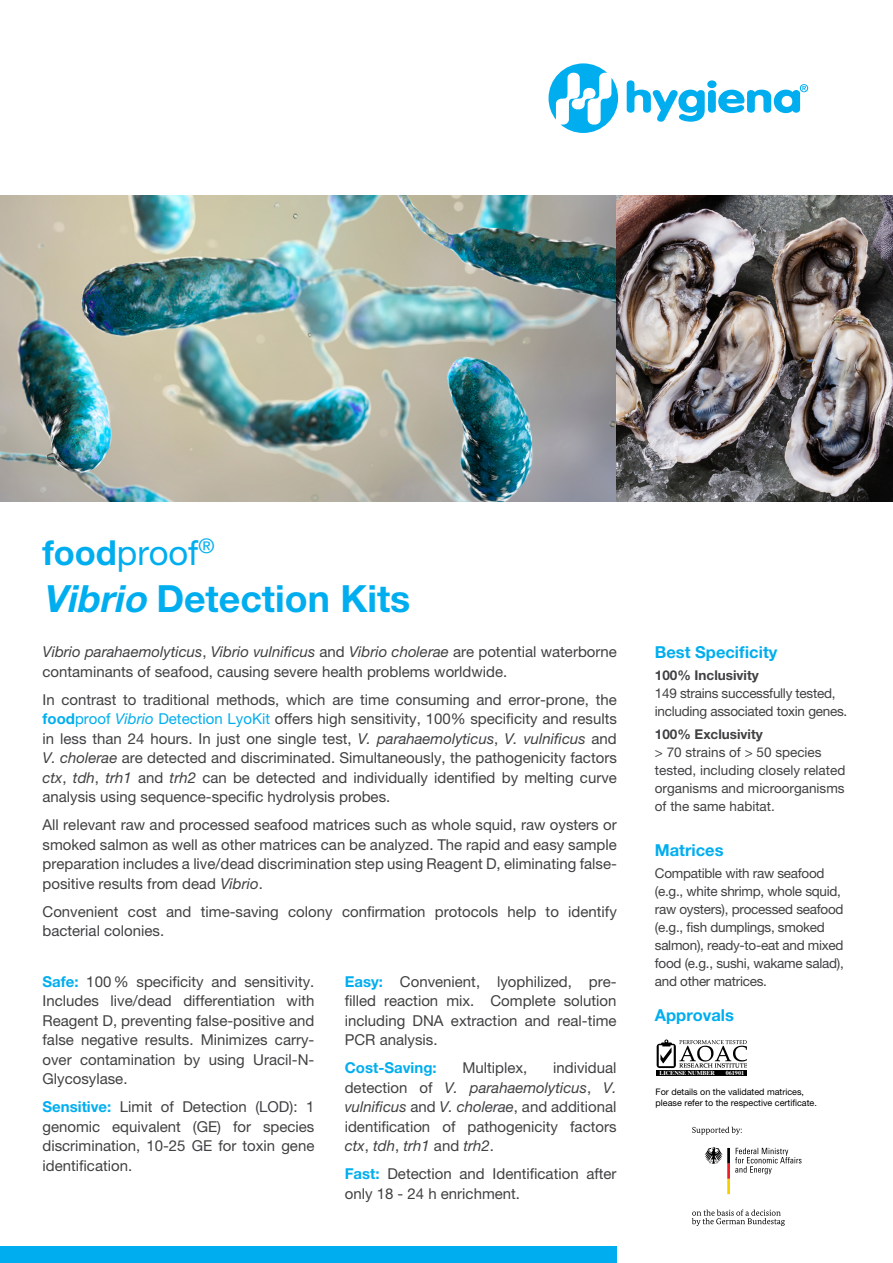
<style>
.page{position:relative;width:893px;height:1263px;background:#fff}
.page>*{position:absolute;margin:0;border:0;box-sizing:border-box;transform-origin:0 0}
.t1{font:700 37.5px "Helvetica Neue LT Pro";color:#00aeef}
.t2{font:34.5px "Helvetica Neue LT Pro";color:#00aeef}
.t3{font:700 16.5px "Helvetica Neue LT Pro";color:#00aeef}
.t4{font:15px/19.5px "Helvetica Neue LT Pro";color:#414042;text-align:justify}
.t5{font:700 15px "Helvetica Neue LT Pro";color:#00aeef}
.t6{font:13.5px/18px "Helvetica Neue LT Pro";letter-spacing:-.02em;color:#414042}
.t7{font:13.5px/18px "Helvetica Neue LT Pro";color:#414042}
.t8{font:700 13.5px "Helvetica Neue LT Pro";color:#414042}
.t9{font:9px/10.8px "Helvetica Neue LT Pro";color:#000}
.t10{font:700 6.15px "Times";color:#fff}
.s1{font-weight:700}
.s2{font-style:italic}
.s3{font-weight:700;color:#00aeef}
.s4{color:#00aeef}
.s5{font-style:italic;color:#00aeef}
</style>
<div class="page">
<img style="left:0;top:196px;width:893px;height:306px">
<div style="left:0;top:1246px;width:617px;height:17px;background:#00aeef"></div>
<div style="left:657px;top:1070px;width:90px;height:5px;background:#000"></div>
<svg style="left:657px;top:1039px;width:90px;height:30px"></svg>
<svg style="left:692px;top:1127px;width:50px;height:7px"></svg>
<svg style="left:692px;top:1209px;width:93px;height:17px"></svg>
<svg style="left:705px;top:1147px;width:96px;height:47px"></svg>
<svg style="left:627px;top:80px;width:181px;height:42px"></svg>
<svg style="left:549px;top:63px;width:69px;height:69px"></svg>
<h2 class="t2" style="left:43px;top:532px;width:173px"><span class="s1">food</span>proof<sup>®</sup></h2>
<h1 class="t1" style="left:43px;top:575px;width:369px"><span class="s2">Vibrio</span> Detection Kits</h1>
<p class="t4" style="left:43px;top:642px;width:576px"><span class="s2">Vibrio parahaemolyticus</span>, <span class="s2">Vibrio vulnificus</span> and <span class="s2">Vibrio cholerae</span> are potential waterborne contaminants of seafood, causing severe health problems worldwide.</p>
<p class="t4" style="left:43px;top:689px;width:576px">In contrast to traditional methods, which are time consuming and error-prone, the <span class="s3">food</span><span class="s4">proof</span> <span class="s5">Vibrio</span> <span class="s4">Detection LyoKit</span> offers high sensitivity, 100% specificity and results in less than 24 hours. In just one single test, <span class="s2">V. parahaemolyticus</span>, <span class="s2">V. vulnificus</span> and <span class="s2">V. cholerae</span> are detected and discriminated. Simultaneously, the pathogenicity factors <span class="s2">ctx</span>, <span class="s2">tdh</span>, <span class="s2">trh1</span> and <span class="s2">trh2</span> can be detected and individually identified by melting curve analysis using sequence-specific hydrolysis probes.</p>
<p class="t4" style="left:43px;top:815px;width:576px">All relevant raw and processed seafood matrices such as whole squid, raw oysters or smoked salmon as well as other matrices can be analyzed. The rapid and easy sample preparation includes a live/dead discrimination step using Reagent D, eliminating false&shy;positive results from dead <span class="s2">Vibrio</span>.</p>
<p class="t4" style="left:43px;top:901px;width:576px">Convenient cost and time-saving colony confirmation protocols help to identify bacterial colonies.</p>
<p class="t4" style="left:43px;top:972px;width:273px"><span class="s3">Safe:</span> 100 % specificity and sensitivity.<br>Includes live/dead differentiation with Reagent D, preventing false-positive and false negative results. Minimizes carry&shy;over contamination by using Uracil-N-Glycosylase.</p>
<p class="t4" style="left:43px;top:1097px;width:273px"><span class="s3">Sensitive:</span> Limit of Detection (LOD): 1 genomic equivalent (GE) for species discrimination, 10-25 GE for toxin gene identification.</p>
<p class="t4" style="left:345px;top:972px;width:273px"><span class="s3">Easy:</span> Convenient, lyophilized, pre&shy;filled reaction mix. Complete solution including DNA extraction and real-time PCR analysis.</p>
<p class="t5" style="left:345px;top:1059px;width:93px">Cost-Saving:</p>
<p class="t4" style="left:462px;top:1058px;width:67px">Multiplex,</p>
<p class="t4" style="left:345px;top:1058px;width:273px;text-indent:208px">individual detection of <span class="s2">V. parahaemolyticus</span>, <span class="s2">V. vulnificus</span> and <span class="s2">V. cholerae</span>, and additional identification of pathogenicity factors <span class="s2">ctx</span>, <span class="s2">tdh</span>, <span class="s2">trh1</span> and <span class="s2">trh2</span>.</p>
<p class="t4" style="left:345px;top:1164px;width:273px"><span class="s3">Fast:</span> Detection and Identification after only 18 - 24 h enrichment.</p>
<p class="t3" style="left:655px;top:642px;width:124px">Best Specificity</p>
<p class="t8" style="left:655px;top:667px;width:105px">100% Inclusivity</p>
<p class="t6" style="left:655px;top:684px;width:194px">149 strains successfully tested, including associated toxin genes.</p>
<p class="t8" style="left:655px;top:725px;width:110px">100% Exclusivity</p>
<p class="t7" style="left:655px;top:743px;width:192px">&gt; 70 strains of &gt; 50 species tested, including closely related organisms and microorganisms of the same habitat.</p>
<p class="t3" style="left:655px;top:839px;width:70px">Matrices</p>
<p class="t6" style="left:655px;top:864px;width:190px">Compatible with raw seafood (e.g., white shrimp, whole squid, raw oysters), processed seafood (e.g., fish dumplings, smoked salmon), ready-to-eat and mixed food (e.g., sushi, wakame salad), and other matrices.</p>
<p class="t3" style="left:655px;top:1004px;width:81px">Approvals</p>
<p class="t10" style="left:659px;top:1067px;width:57px">LICENSE NUMBER</p>
<p class="t10" style="left:726px;top:1067px;width:20px">061901</p>
<p class="t9" style="left:656px;top:1086px;width:163px">For details on the validated matrices, please refer to the respective certificate.</p>
</div>
